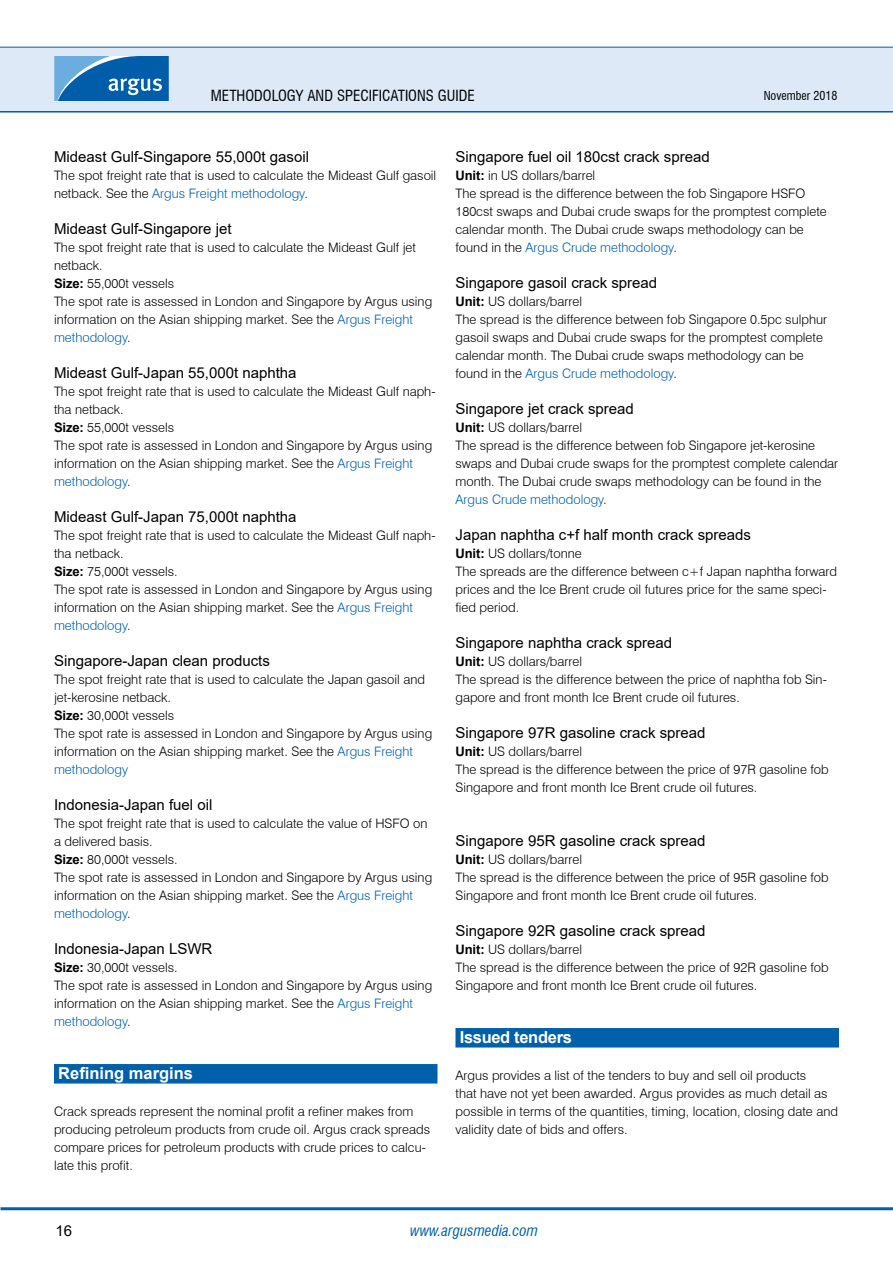
<style>
.page{position:relative;width:893px;height:1263px;background:#fff}
.page>*{position:absolute;margin:0;border:0;box-sizing:border-box;transform-origin:0 0}
.t1{font:700 16.5px "Arial";letter-spacing:-.01em;color:#fff}
.t2{font:15px "Arial";color:#000}
.t3{font:condensed 15px "Swiss 721 BT";color:#000}
.t4{font:italic condensed 15px "Swiss 721 BT";color:#0060a9}
.t5{font:300 13.05px/18px "Swiss 721 BT";color:#000}
.t6{font:condensed 12px "Swiss 721 BT";color:#000}
.s1{color:#0060a9}
.s2{font-family:"Arial";font-weight:700}
</style>
<div class="page">
<hr style="left:0;top:110px;width:893px;height:3px;background:#0060a9">
<div style="left:0;top:47px;width:893px;height:64px;background:#dee9f7"></div>
<hr style="left:0;top:47px;width:893px;height:1px;background:#0060a9">
<svg style="left:54px;top:56px;width:115px;height:45px;background:#307dbd"></svg>
<hr style="left:1px;top:1207px;width:892px;height:3px;background:#0060a9">
<div style="left:54px;top:1064px;width:383px;height:19px;background:#0060a9"></div>
<div style="left:455px;top:1028px;width:384px;height:19px;background:#0060a9"></div>
<p class="t3" style="left:211px;top:86px;width:265px">METHODOLOGY AND SPECIFICATIONS GUIDE</p>
<p class="t6" style="left:764px;top:88px;width:75px">NOVEMBER 2018</p>
<p class="t2" style="left:54px;top:146px;width:257px">Mideast Gulf-Singapore 55,000t gasoil</p>
<p class="t5" style="left:54px;top:166px;width:384px">The spot freight rate that is used to calculate the Mideast Gulf gasoil netback. See the <span class="s1">Argus Freight methodology</span>.</p>
<p class="t2" style="left:54px;top:218px;width:179px">Mideast Gulf-Singapore jet</p>
<p class="t5" style="left:54px;top:238px;width:380px">The spot freight rate that is used to calculate the Mideast Gulf jet netback.<br><span class="s2">Size:</span> 55,000t vessels<br>The spot rate is assessed in London and Singapore by Argus using information on the Asian shipping market. See the <span class="s1">Argus Freight methodology</span>.</p>
<p class="t2" style="left:54px;top:362px;width:244px">Mideast Gulf-Japan 55,000t naphtha</p>
<p class="t5" style="left:54px;top:382px;width:383px">The spot freight rate that is used to calculate the Mideast Gulf naph&shy;tha netback.<br><span class="s2">Size:</span> 55,000t vessels<br>The spot rate is assessed in London and Singapore by Argus using information on the Asian shipping market. See the <span class="s1">Argus Freight methodology</span>.</p>
<p class="t2" style="left:54px;top:506px;width:244px">Mideast Gulf-Japan 75,000t naphtha</p>
<p class="t5" style="left:54px;top:526px;width:383px">The spot freight rate that is used to calculate the Mideast Gulf naph&shy;tha netback.<br><span class="s2">Size:</span> 75,000t vessels.<br>The spot rate is assessed in London and Singapore by Argus using information on the Asian shipping market. See the <span class="s1">Argus Freight methodology</span>.</p>
<p class="t2" style="left:54px;top:650px;width:217px">Singapore-Japan clean products</p>
<p class="t5" style="left:54px;top:670px;width:380px">The spot freight rate that is used to calculate the Japan gasoil and jet-kerosine netback.<br><span class="s2">Size:</span> 30,000t vessels<br>The spot rate is assessed in London and Singapore by Argus using information on the Asian shipping market. See the <span class="s1">Argus Freight methodology</span></p>
<p class="t2" style="left:54px;top:794px;width:160px">Indonesia-Japan fuel oil</p>
<p class="t5" style="left:54px;top:814px;width:380px">The spot freight rate that is used to calculate the value of HSFO on a delivered basis.<br><span class="s2">Size:</span> 80,000t vessels.<br>The spot rate is assessed in London and Singapore by Argus using information on the Asian shipping market. See the <span class="s1">Argus Freight methodology</span>.</p>
<p class="t2" style="left:54px;top:938px;width:160px">Indonesia-Japan LSWR</p>
<p class="t5" style="left:54px;top:958px;width:380px"><span class="s2">Size:</span> 30,000t vessels.<br>The spot rate is assessed in London and Singapore by Argus using information on the Asian shipping market. See the <span class="s1">Argus Freight methodology</span>.</p>
<p class="t1" style="left:58px;top:1062px;width:136px">Refining margins</p>
<p class="t5" style="left:54px;top:1102px;width:378px">Crack spreads represent the nominal profit a refiner makes from producing petroleum products from crude oil. Argus crack spreads compare prices for petroleum products with crude prices to calcu&shy;late this profit.</p>
<p class="t2" style="left:455px;top:146px;width:256px">Singapore fuel oil 180cst crack spread</p>
<p class="t5" style="left:455px;top:166px;width:373px"><span class="s2">Unit:</span> in US dollars/barrel<br>The spread is the difference between the fob Singapore HSFO 180cst swaps and Dubai crude swaps for the promptest complete calendar month. The Dubai crude swaps methodology can be found in the <span class="s1">Argus Crude methodology</span>.</p>
<p class="t2" style="left:455px;top:272px;width:203px">Singapore gasoil crack spread</p>
<p class="t5" style="left:455px;top:292px;width:373px"><span class="s2">Unit:</span> US dollars/barrel<br>The spread is the difference between fob Singapore 0.5pc sulphur gasoil swaps and Dubai crude swaps for the promptest complete calendar month. The Dubai crude swaps methodology can be found in the <span class="s1">Argus Crude methodology</span>.</p>
<p class="t2" style="left:455px;top:398px;width:180px">Singapore jet crack spread</p>
<p class="t5" style="left:455px;top:418px;width:384px"><span class="s2">Unit:</span> US dollars/barrel<br>The spread is the difference between fob Singapore jet-kerosine swaps and Dubai crude swaps for the promptest complete calendar month. The Dubai crude swaps methodology can be found in the <span class="s1">Argus Crude methodology</span>.</p>
<p class="t2" style="left:455px;top:524px;width:297px">Japan naphtha c+f half month crack spreads</p>
<p class="t5" style="left:455px;top:544px;width:383px"><span class="s2">Unit:</span> US dollars/tonne<br>The spreads are the difference between c+f Japan naphtha forward prices and the Ice Brent crude oil futures price for the same speci&shy;fied period.</p>
<p class="t2" style="left:455px;top:632px;width:218px">Singapore naphtha crack spread</p>
<p class="t5" style="left:455px;top:652px;width:373px"><span class="s2">Unit:</span> US dollars/barrel<br>The spread is the difference between the price of naphtha fob Sin&shy;gapore and front month Ice Brent crude oil futures.</p>
<p class="t2" style="left:455px;top:722px;width:252px">Singapore 97R gasoline crack spread</p>
<p class="t5" style="left:455px;top:742px;width:375px"><span class="s2">Unit:</span> US dollars/barrel<br>The spread is the difference between the price of 97R gasoline fob<br>Singapore and front month Ice Brent crude oil futures.</p>
<p class="t2" style="left:455px;top:830px;width:252px">Singapore 95R gasoline crack spread</p>
<p class="t5" style="left:455px;top:850px;width:375px"><span class="s2">Unit:</span> US dollars/barrel<br>The spread is the difference between the price of 95R gasoline fob<br>Singapore and front month Ice Brent crude oil futures.</p>
<p class="t2" style="left:455px;top:920px;width:252px">Singapore 92R gasoline crack spread</p>
<p class="t5" style="left:455px;top:940px;width:375px"><span class="s2">Unit:</span> US dollars/barrel<br>The spread is the difference between the price of 92R gasoline fob<br>Singapore and front month Ice Brent crude oil futures.</p>
<p class="t1" style="left:460px;top:1026px;width:114px">Issued tenders</p>
<p class="t5" style="left:455px;top:1066px;width:384px">Argus provides a list of the tenders to buy and sell oil products<br>that have not yet been awarded. Argus provides as much detail as possible in terms of the quantities, timing, location, closing date and validity date of bids and offers.</p>
<p class="t2" style="left:55px;top:1220px;width:18px">16</p>
<p class="t4" style="left:410px;top:1221px;width:129px">www.argusmedia.com</p>
</div>
